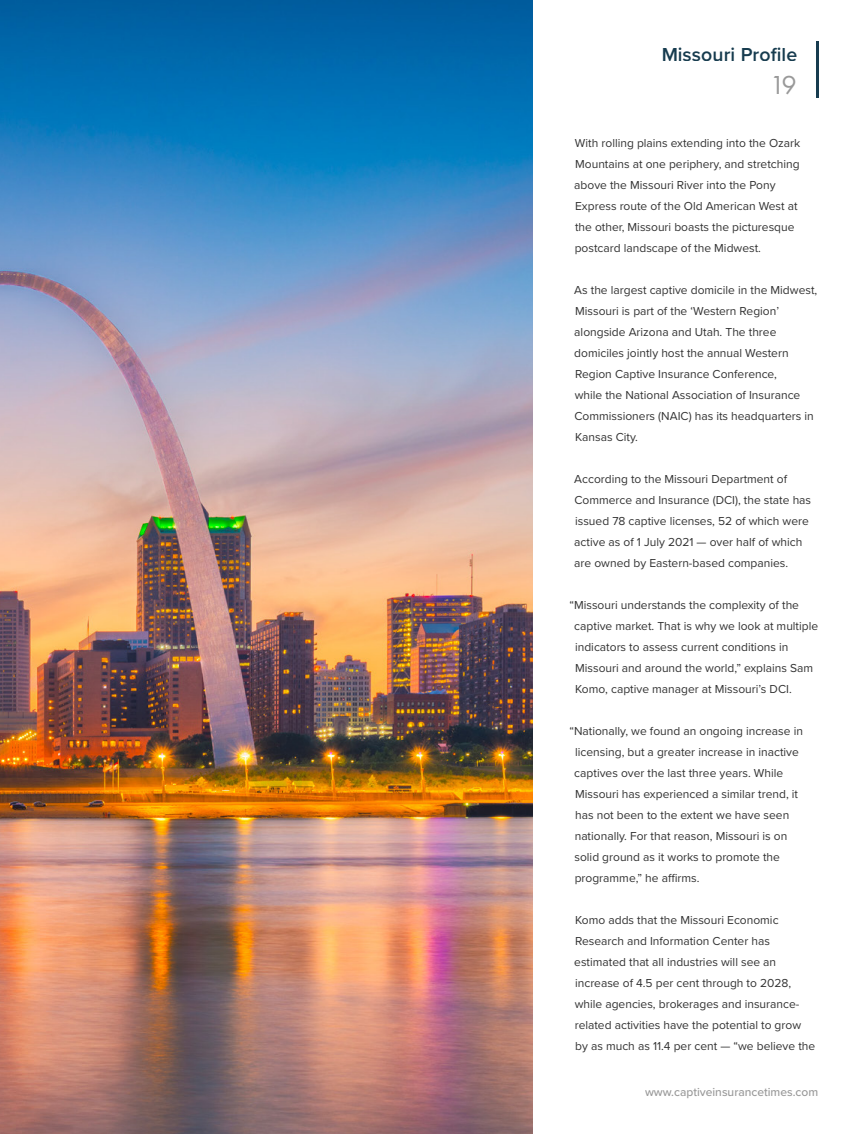
<style>
.page{position:relative;width:861px;height:1134px;background:#fff}
.page>*{position:absolute;margin:0;border:0;box-sizing:border-box;transform-origin:0 0}
.t1{font:27px "Futura PT";color:#999}
.t2{font:600 19.5px "Proxima Nova";letter-spacing:.005em;color:#173c4f}
.Body_Text{font:12px/21px "Proxima Nova";color:#333}
.t3{font:500 12px "Proxima Nova";color:#999}
</style>
<div class="page">
<img style="left:0;top:0;width:532px;height:1134px">
<hr style="left:817px;top:41px;width:2px;height:57px;background:#173c4f">
<h2 class="t2" style="left:661px;top:40px;width:138px">Missouri Profile</h2>
<h1 class="t1" style="left:769px;top:69px;width:29px">19</h1>
<p class="Body_Text" style="left:574px;top:132px;width:228px">With rolling plains extending into the Ozark Mountains at one periphery, and stretching above the Missouri River into the Pony Express route of the Old American West at the other, Missouri boasts the picturesque postcard landscape of the Midwest.</p>
<p class="Body_Text" style="left:574px;top:279px;width:245px">As the largest captive domicile in the Midwest, Missouri is part of the ‘Western Region’ alongside Arizona and Utah. The three domiciles jointly host the annual Western Region Captive Insurance Conference,<br>while the National Association of Insurance Commissioners (NAIC) has its headquarters in Kansas City.</p>
<p class="Body_Text" style="left:574px;top:468px;width:238px">According to the Missouri Department of Commerce and Insurance (DCI), the state has issued 78 captive licenses, 52 of which were active as of 1 July 2021 — over half of which are owned by Eastern-based companies.</p>
<p class="Body_Text" style="left:574px;top:594px;width:245px;text-indent:-5px">“Missouri understands the complexity of the captive market. That is why we look at multiple indicators to assess current conditions in Missouri and around the world,” explains Sam Komo, captive manager at Missouri’s DCI.</p>
<p class="Body_Text" style="left:574px;top:720px;width:230px;text-indent:-5px">“Nationally, we found an ongoing increase in licensing, but a greater increase in inactive captives over the last three years. While Missouri has experienced a similar trend, it has not been to the extent we have seen nationally. For that reason, Missouri is on solid ground as it works to promote the programme,” he affirms.</p>
<p class="Body_Text" style="left:574px;top:909px;width:242px">Komo adds that the Missouri Economic Research and Information Center has estimated that all industries will see an increase of 4.5 per cent through to 2028, while agencies, brokerages and insurance&shy;related activities have the potential to grow by as much as 11.4 per cent — “we believe the</p>
<p class="t3" style="left:645px;top:1083px;width:175px">www.captiveinsurancetimes.com</p>
</div>
